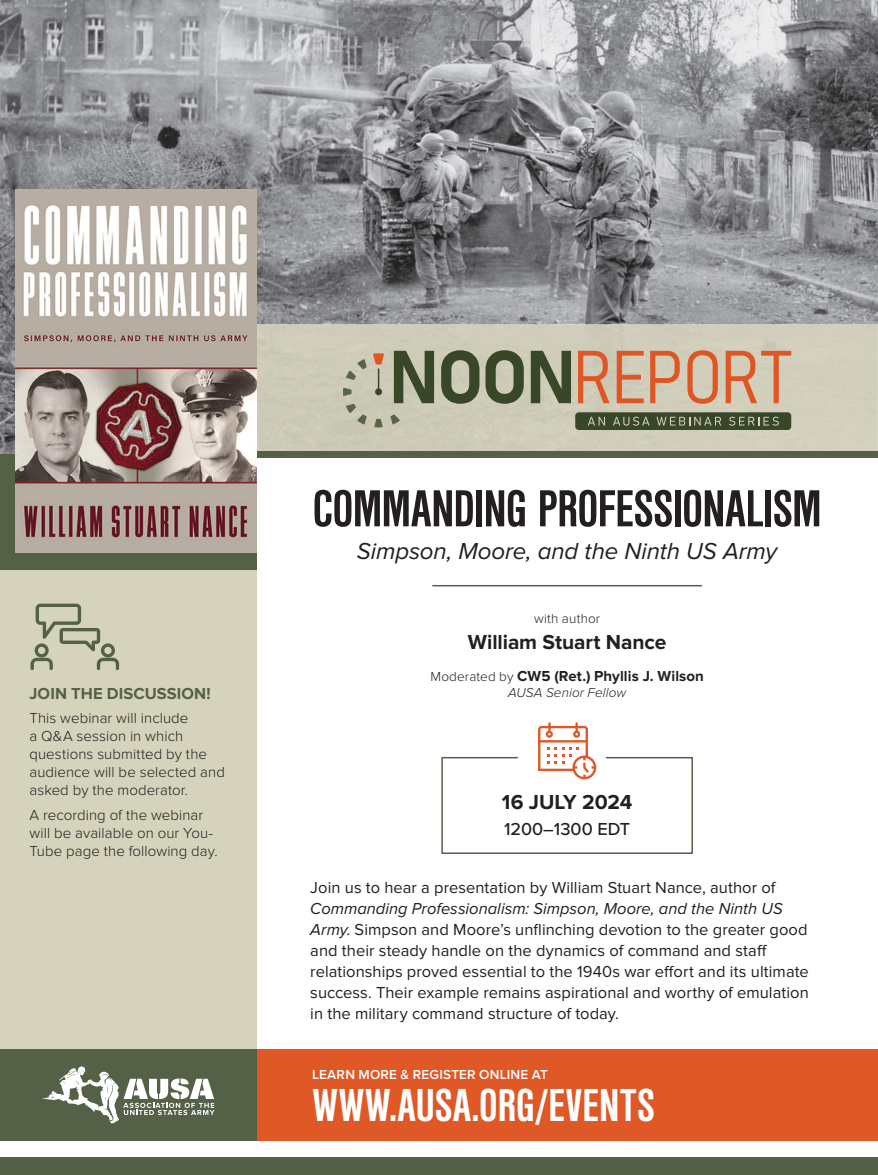
<style>
.page{position:relative;width:878px;height:1175px;background:#fff}
.page>*{position:absolute;margin:0;border:0;box-sizing:border-box;transform-origin:0 0}
.t1{font:700 condensed 54px "Nimbus Sans DOT";letter-spacing:-.02em;color:#231f20}
.t2{font:700 condensed 48px "Nimbus Sans DOT";color:#fff}
.t3{font:italic 24px "Proxima Nova";letter-spacing:-.005em;color:#231f20}
.t4{font:700 21px "Proxima Nova";letter-spacing:-.005em;color:#231f20}
.t5{font:500 18px "Proxima Nova";color:#231f20}
.t6{font:16.5px/21px "Proxima Nova";letter-spacing:.005em;color:#231f20}
.t7{font:700 16.5px "Proxima Nova";letter-spacing:.005em;color:#556147}
.t8{font:300 15px/18px "Proxima Nova";letter-spacing:.005em;color:#231f20}
.t9{font:700 15px "Proxima Nova";letter-spacing:.005em;color:#231f20}
.t10{font:600 13.5px "Proxima Nova";letter-spacing:.015em;color:#fff}
.t11{font:italic 300 13.5px "Proxima Nova";letter-spacing:.005em;color:#231f20}
.t12{font:300 13.5px "Proxima Nova";letter-spacing:.02em;color:#231f20}
.s1{font-weight:300;font-size:13.5px}
.s2{font-style:italic}
</style>
<div class="page">
<div style="left:0;top:525px;width:256px;height:537px;background:#d6d3bc"></div>
<img style="left:0;top:0;width:878px;height:454px">
<div style="left:0;top:1157px;width:878px;height:17px;background:#545f46"></div>
<div style="left:256px;top:1048px;width:622px;height:92px;background:#df5826"></div>
<div style="left:0;top:454px;width:256px;height:116px;background:#556147"></div>
<div style="left:0;top:1048px;width:256px;height:92px;background:#556147"></div>
<div style="left:256px;top:324px;width:621px;height:127px;background:#d0cdba"></div>
<svg style="left:441px;top:350px;width:38px;height:54px;background:#757c62"></svg>
<svg style="left:485px;top:350px;width:39px;height:54px;background:#767e64"></svg>
<svg style="left:531px;top:351px;width:40px;height:52px;background:#6a7358"></svg>
<svg style="left:394px;top:351px;width:40px;height:52px;background:#697358"></svg>
<svg style="left:578px;top:351px;width:31px;height:52px;background:#d49878"></svg>
<svg style="left:616px;top:351px;width:27px;height:52px"></svg>
<svg style="left:650px;top:351px;width:29px;height:52px;background:#d5a081"></svg>
<svg style="left:687px;top:350px;width:30px;height:54px;background:#d69f80"></svg>
<svg style="left:725px;top:351px;width:66px;height:52px;background:#d5a88b"></svg>
<div style="left:575px;top:412px;width:216px;height:18px;background:#384728;border-radius:4px"></div>
<svg style="left:588px;top:417px;width:17px;height:8px"></svg>
<svg style="left:613px;top:417px;width:36px;height:8px"></svg>
<svg style="left:656px;top:417px;width:65px;height:8px"></svg>
<svg style="left:729px;top:417px;width:49px;height:8px"></svg>
<svg style="left:346px;top:359px;width:20px;height:21px"></svg>
<svg style="left:343px;top:387px;width:8px;height:9px"></svg>
<svg style="left:346px;top:404px;width:20px;height:20px"></svg>
<svg style="left:374px;top:419px;width:9px;height:8px"></svg>
<svg style="left:390px;top:414px;width:10px;height:10px"></svg>
<svg style="left:373px;top:353px;width:11px;height:42px"></svg>
<div style="left:256px;top:451px;width:622px;height:6px;background:#556147"></div>
<img style="left:16px;top:189px;width:240px;height:363px">
<svg style="left:441px;top:722px;width:252px;height:132px"></svg>
<svg style="left:31px;top:603px;width:88px;height:67px"></svg>
<hr style="left:433px;top:585px;width:268px;height:1px;background:#556147">
<svg style="left:42px;top:1066px;width:172px;height:57px"></svg>
<p class="t7" style="left:30px;top:683px;width:183px">JOIN THE DISCUSSION!</p>
<p class="t8" style="left:30px;top:709px;width:197px">This webinar will include<br>a Q&amp;A session in which questions submitted by the audience will be selected and asked by the moderator.</p>
<p class="t8" style="left:30px;top:806px;width:190px">A recording of the webinar will be available on our You-<br>Tube page the following day.</p>
<h1 class="t1" style="left:312px;top:479px;width:511px">COMMANDING PROFESSIONALISM</h1>
<h3 class="t3" style="left:357px;top:538px;width:422px">Simpson, Moore, and the Ninth US Army</h3>
<p class="t12" style="left:534px;top:610px;width:68px">with author</p>
<p class="t4" style="left:468px;top:630px;width:200px">William Stuart Nance</p>
<p class="t9" style="left:430px;top:667px;width:275px"><span class="s1">Moderated by</span> CW5 (Ret.) Phyllis J. Wilson</p>
<p class="t11" style="left:508px;top:684px;width:120px">AUSA Senior Fellow</p>
<p class="t4" style="left:502px;top:790px;width:132px">16 JULY 2024</p>
<p class="t5" style="left:504px;top:815px;width:128px">1200–1300 EDT</p>
<p class="t6" style="left:310px;top:877px;width:466px">Join us to hear a presentation by William Stuart Nance, author of</p>
<p class="t6" style="left:310px;top:898px;width:500px"><span class="s2">Commanding Professionalism: Simpson, Moore, and the Ninth US Army</span>. Simpson and Moore’s unflinching devotion to the greater good and their steady handle on the dynamics of command and staff relationships proved essential to the 1940s war effort and its ultimate success. Their example remains aspirational and worthy of emulation in the military command structure of today.</p>
<p class="t10" style="left:312px;top:1066px;width:237px">LEARN MORE &amp; REGISTER ONLINE AT</p>
<h2 class="t2" style="left:312px;top:1079px;width:344px">WWW.AUSA.ORG/EVENTS</h2>
</div>
